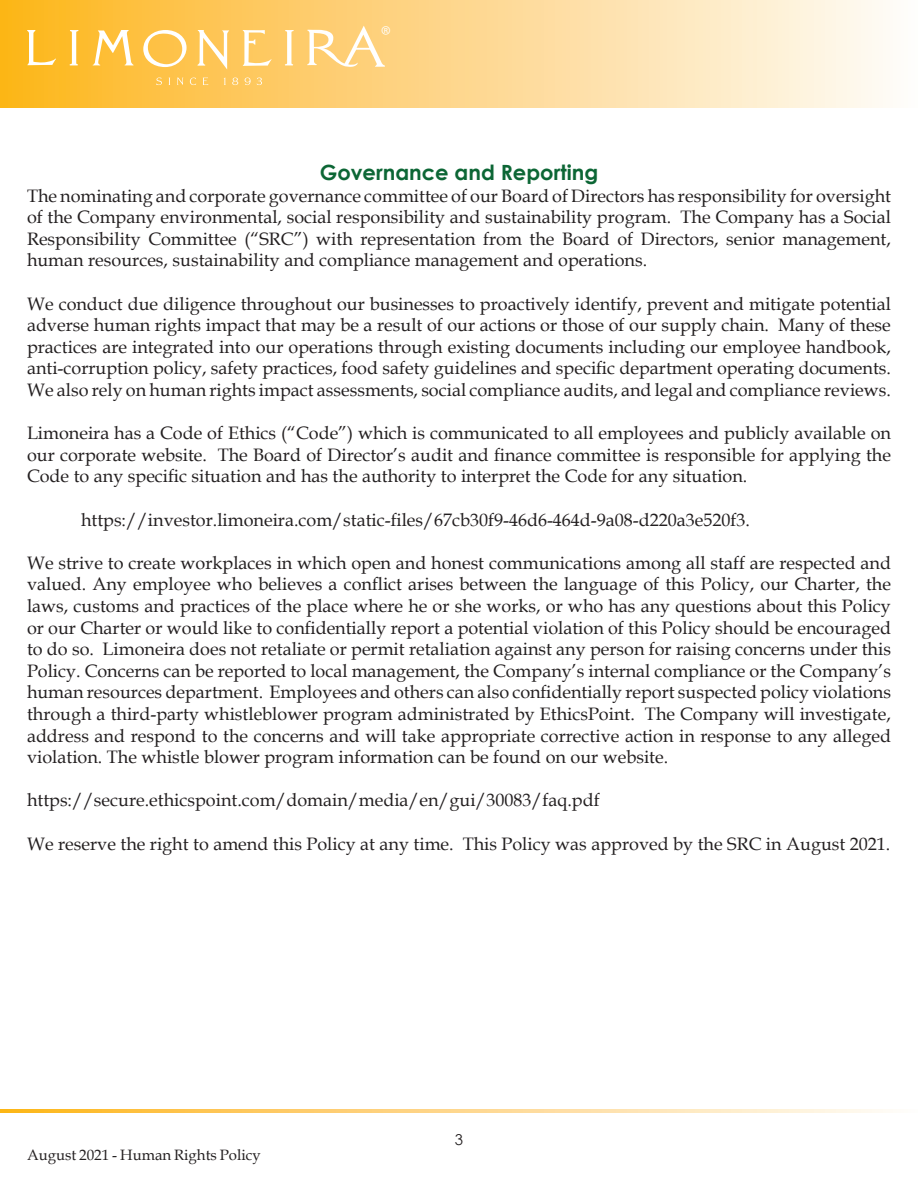
<style>
.page{position:relative;width:918px;height:1188px;background:#fff}
.page>*{position:absolute;margin:0;border:0;box-sizing:border-box;transform-origin:0 0}
.Heading{font:700 21px "Century Gothic";color:#0c6635}
.t1{font:18.75px "Myriad";color:#fff}
.t2{font:18px/21.6px "Book Antiqua";color:#231f20;text-align:justify}
.t3{font:15px "Book Antiqua";color:#231f20}
.t4{font:15px "Century Gothic";color:#231f20}
</style>
<div class="page">
<div style="left:1px;top:1px;width:917px;height:106px;background:linear-gradient(to right,#fdb51e,#fefbfb)"></div>
<svg style="left:156px;top:78px;width:6px;height:7px"></svg>
<svg style="left:177px;top:78px;width:6px;height:7px"></svg>
<svg style="left:190px;top:78px;width:6px;height:7px"></svg>
<svg style="left:203px;top:78px;width:6px;height:7px"></svg>
<svg style="left:224px;top:78px;width:2px;height:7px"></svg>
<svg style="left:232px;top:78px;width:6px;height:7px"></svg>
<svg style="left:245px;top:78px;width:6px;height:7px"></svg>
<svg style="left:257px;top:78px;width:5px;height:7px"></svg>
<svg style="left:93px;top:30px;width:41px;height:35px"></svg>
<svg style="left:141px;top:30px;width:47px;height:37px"></svg>
<svg style="left:198px;top:30px;width:31px;height:40px"></svg>
<svg style="left:243px;top:30px;width:29px;height:36px"></svg>
<svg style="left:70px;top:30px;width:8px;height:35px"></svg>
<svg style="left:307px;top:26px;width:78px;height:41px"></svg>
<svg style="left:285px;top:30px;width:9px;height:35px"></svg>
<svg style="left:27px;top:30px;width:29px;height:35px"></svg>
<svg style="left:1px;top:1109px;width:885px;height:4px;background:#fdd688"></svg>
<p class="t1" style="left:381px;top:23px;width:11px">®</p>
<p class="Heading" style="left:320px;top:156px;width:280px">Governance and Reporting</p>
<p class="t2" style="left:27px;top:184px;width:866px">The nominating and corporate governance committee of our Board of Directors has responsibility for oversight of the Company environmental, social responsibility and sustainability program. The Company has a Social Responsibility Committee (“SRC”) with representation from the Board of Directors, senior management, human resources, sustainability and compliance management and operations.</p>
<p class="t2" style="left:27px;top:292px;width:866px">We conduct due diligence throughout our businesses to proactively identify, prevent and mitigate potential adverse human rights impact that may be a result of our actions or those of our supply chain. Many of these practices are integrated into our operations through existing documents including our employee handbook, anti-corruption policy, safety practices, food safety guidelines and specific department operating documents.<br>We also rely on human rights impact assessments, social compliance audits, and legal and compliance reviews.</p>
<p class="t2" style="left:27px;top:422px;width:866px">Limoneira has a Code of Ethics (“Code”) which is communicated to all employees and publicly available on our corporate website. The Board of Director’s audit and finance committee is responsible for applying the Code to any specific situation and has the authority to interpret the Code for any situation.</p>
<p class="t2" style="left:81px;top:508px;width:671px">https://investor.limoneira.com/static-files/67cb30f9-46d6-464d-9a08-d220a3e520f3.</p>
<p class="t2" style="left:27px;top:551px;width:866px">We strive to create workplaces in which open and honest communications among all staff are respected and valued. Any employee who believes a conflict arises between the language of this Policy, our Charter, the laws, customs and practices of the place where he or she works, or who has any questions about this Policy or our Charter or would like to confidentially report a potential violation of this Policy should be encouraged to do so. Limoneira does not retaliate or permit retaliation against any person for raising concerns under this Policy. Concerns can be reported to local management, the Company’s internal compliance or the Company’s human resources department. Employees and others can also confidentially report suspected policy violations through a third-party whistleblower program administrated by EthicsPoint. The Company will investigate, address and respond to the concerns and will take appropriate corrective action in response to any alleged violation. The whistle blower program information can be found on our website.</p>
<p class="t2" style="left:27px;top:789px;width:574px">https://secure.ethicspoint.com/domain/media/en/gui/30083/faq.pdf</p>
<p class="t2" style="left:27px;top:832px;width:865px">We reserve the right to amend this Policy at any time. This Policy was approved by the SRC in August 2021.</p>
<p class="t3" style="left:27px;top:1145px;width:235px">August 2021 - Human Rights Policy</p>
<p class="t4" style="left:455px;top:1129px;width:10px">3</p>
</div>
